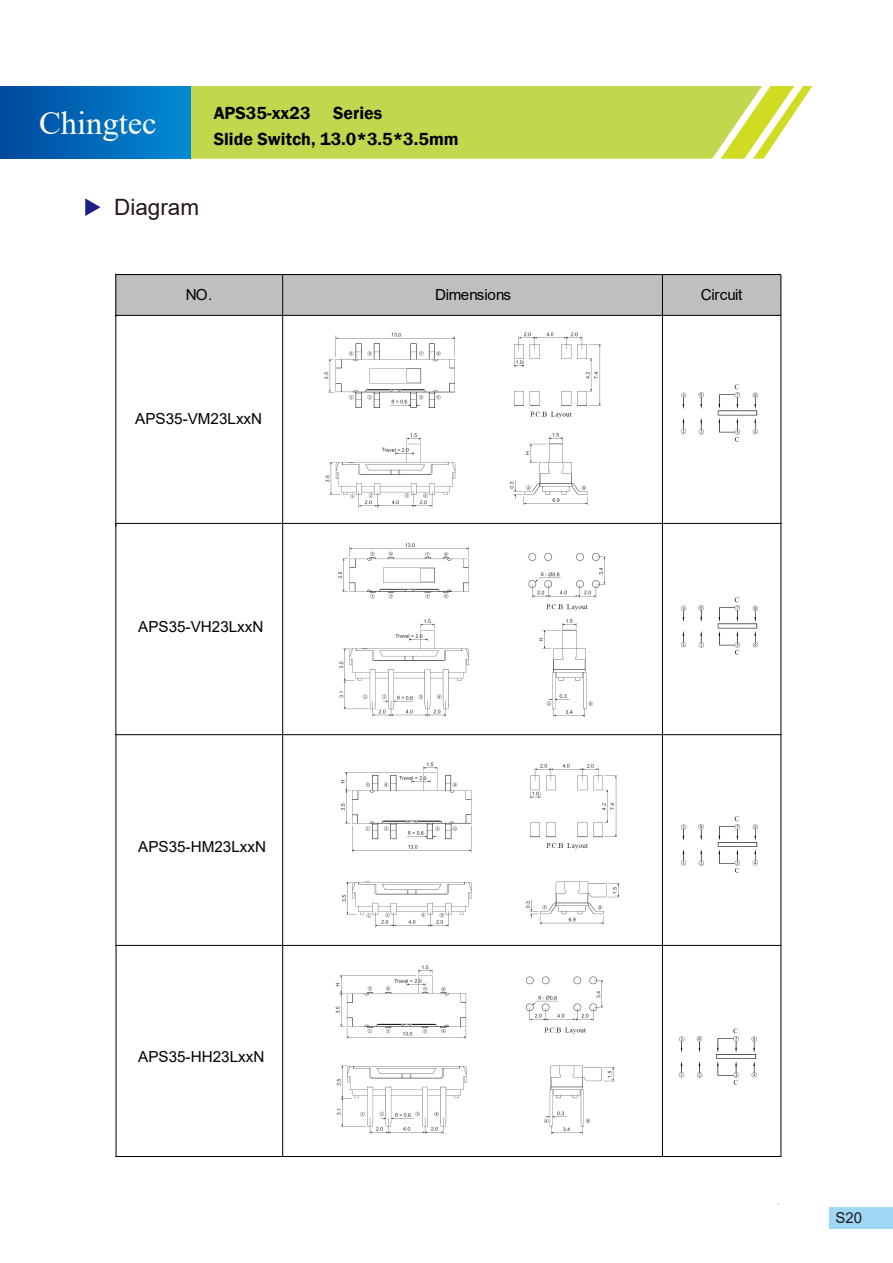
<style>
.page{position:relative;width:893px;height:1263px;background:#fff}
.page>*{position:absolute;margin:0;border:0;box-sizing:border-box;transform-origin:0 0}
.t1{font:32.55px "Times New Roman";color:#fffef4}
.t2{font:22.5px "Arial";color:#231815}
.t3{font:600 18px "Franklin Gothic";color:#000}
.t4{font:15.15px "Arial";color:#000}
.t5{font:15.15px "Arial";letter-spacing:-.02em;color:#000}
.t6{font:15px "Arial";color:#231815}
</style>
<div class="page">
<div style="left:829px;top:1207px;width:64px;height:22px;background:#9ed8f5"></div>
<svg style="left:85px;top:198px;width:16px;height:18px"></svg>
<svg style="left:191px;top:86px;width:621px;height:73px;background:#c7da57"></svg>
<div style="left:0;top:86px;width:190px;height:73px;background:linear-gradient(to right,#00489e,#008ad4)"></div>
<div style="left:116px;top:274px;width:665px;height:41px;background:#bfbfbf"></div>
<hr style="left:116px;top:315px;width:1px;height:211px;background:#000">
<hr style="left:116px;top:274px;width:664px;height:1px;background:#000">
<hr style="left:116px;top:315px;width:664px;height:1px;background:#000">
<hr style="left:116px;top:523px;width:665px;height:1px;background:#000">
<hr style="left:116px;top:274px;width:1px;height:42px;background:#000">
<hr style="left:282px;top:275px;width:1px;height:881px;background:#000">
<hr style="left:662px;top:274px;width:1px;height:882px;background:#000">
<hr style="left:781px;top:275px;width:1px;height:881px;background:#000">
<hr style="left:116px;top:524px;width:1px;height:211px;background:#000">
<hr style="left:116px;top:734px;width:665px;height:1px;background:#000">
<hr style="left:116px;top:735px;width:1px;height:210px;background:#000">
<hr style="left:116px;top:945px;width:665px;height:1px;background:#000">
<hr style="left:116px;top:946px;width:1px;height:210px;background:#000">
<hr style="left:116px;top:1156px;width:665px;height:1px;background:#000">
<img style="left:335px;top:965px;width:280px;height:170px">
<img style="left:680px;top:384px;width:78px;height:58px">
<img style="left:680px;top:597px;width:78px;height:58px">
<img style="left:680px;top:816px;width:78px;height:57px">
<img style="left:678px;top:1028px;width:79px;height:57px">
<img style="left:340px;top:762px;width:280px;height:166px">
<img style="left:324px;top:332px;width:277px;height:176px">
<img style="left:338px;top:543px;width:268px;height:174px">
<h1 class="t1" style="left:39px;top:100px;width:119px">Chingtec</h1>
<p class="t3" style="left:214px;top:102px;width:170px">APS35-xx23 Series</p>
<p class="t3" style="left:214px;top:128px;width:246px">Slide Switch, 13.0*3.5*3.5mm</p>
<h2 class="t2" style="left:114px;top:192px;width:87px">Diagram</h2>
<p class="t4" style="left:186px;top:284px;width:28px">NO.</p>
<p class="t5" style="left:435px;top:284px;width:78px">Dimensions</p>
<p class="t5" style="left:701px;top:284px;width:43px">Circuit</p>
<p class="t4" style="left:135px;top:408px;width:129px">APS35-VM23LxxN</p>
<p class="t4" style="left:138px;top:616px;width:127px">APS35-VH23LxxN</p>
<p class="t4" style="left:138px;top:836px;width:129px">APS35-HM23LxxN</p>
<p class="t4" style="left:138px;top:1046px;width:128px">APS35-HH23LxxN</p>
<p class="t6" style="left:836px;top:1208px;width:28px">S20</p>
</div>
